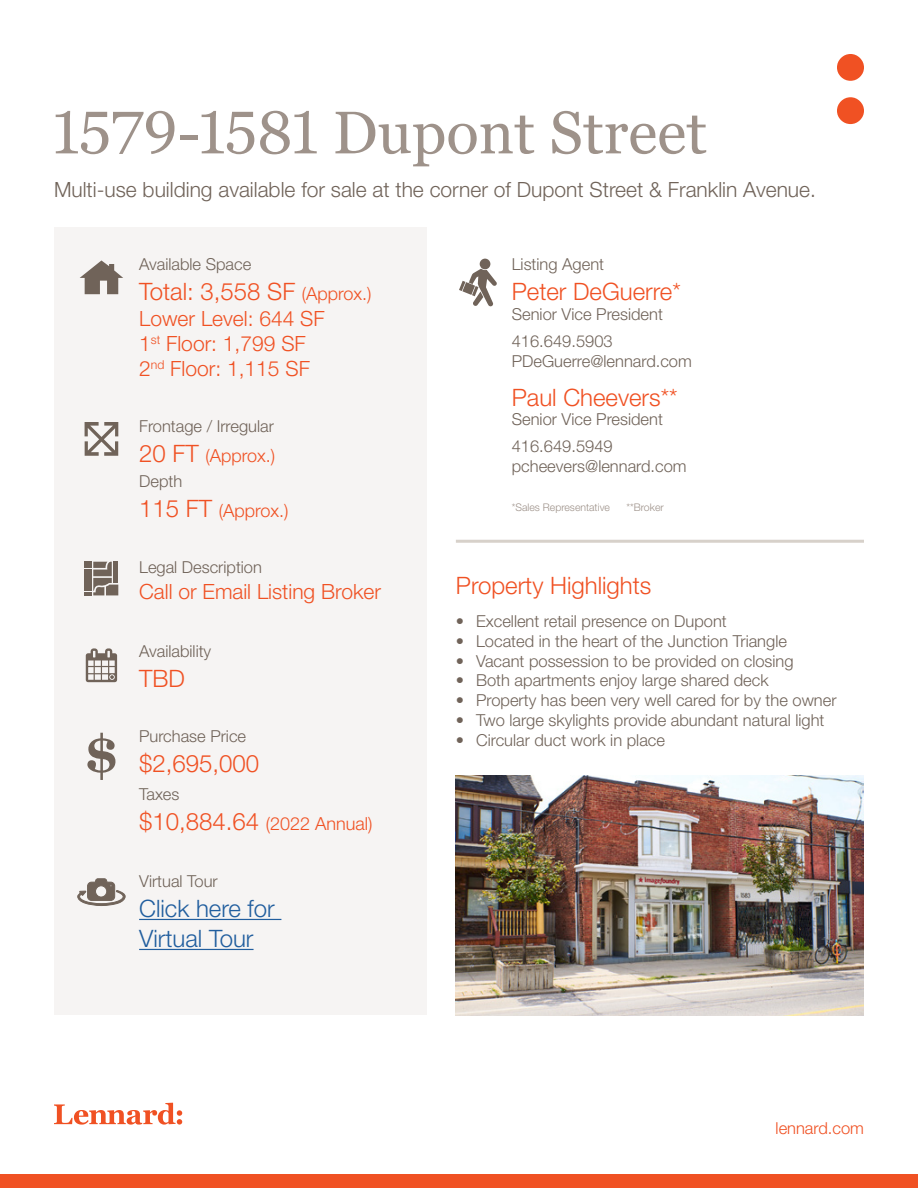
<style>
.page{position:relative;width:918px;height:1188px;background:#fff}
.page>*{position:absolute;margin:0;border:0;box-sizing:border-box;transform-origin:0 0}
.t1{font:60px "Georgia";color:#9e928a}
.t2{font:300 24px "Helvetica Neue LT Std";color:#f05123}
.t3{font:300 24px/30px "Helvetica Neue LT Std";color:#215e9e}
.t4{font:300 21px "Helvetica Neue LT Std";color:#706359}
.t5{font:300 21px/25.2px "Helvetica Neue LT Std";color:#f05123}
.t6{font:300 18px "Helvetica Neue LT Std";color:#f05123}
.t7{font:300 16.5px/26.5px "Helvetica Neue LT Std";color:#706359}
.t8{font:300 16.5px "Helvetica Neue LT Std";color:#f05123}
.t9{font:300 10.5px "Helvetica Neue LT Std";color:#9e928a}
.s1{font-size:18px}
.s2{font-size:24px}
</style>
<div class="page">
<div style="left:0;top:1174px;width:918px;height:14px;background:#f05123"></div>
<svg style="left:837px;top:54px;width:27px;height:70px"></svg>
<svg style="left:54px;top:1103px;width:128px;height:22px"></svg>
<div style="left:54px;top:227px;width:373px;height:788px;background:#f6f4f3"></div>
<svg style="left:87px;top:733px;width:28px;height:47px"></svg>
<svg style="left:459px;top:259px;width:38px;height:47px"></svg>
<hr style="left:456px;top:540px;width:408px;height:3px;background:#d7d1ca">
<svg style="left:86px;top:648px;width:31px;height:34px"></svg>
<svg style="left:85px;top:422px;width:33px;height:34px"></svg>
<svg style="left:80px;top:260px;width:43px;height:34px"></svg>
<hr style="left:139px;top:919px;width:142px;height:1px;background:#215e9e">
<hr style="left:139px;top:949px;width:115px;height:1px;background:#215e9e">
<svg style="left:78px;top:879px;width:47px;height:27px"></svg>
<svg style="left:85px;top:562px;width:33px;height:33px"></svg>
<img style="left:456px;top:776px;width:408px;height:239px">
<h1 class="t1" style="left:54px;top:96px;width:654px">1579-1581 Dupont Street</h1>
<p class="t4" style="left:54px;top:177px;width:763px">Multi-use building available for sale at the corner of Dupont Street &amp; Franklin Avenue.</p>
<p class="t7" style="left:139px;top:251px;width:114px">Available Space</p>
<h2 class="t2" style="left:139px;top:277px;width:234px">Total: 3,558 SF <span class="s1">(Approx.)</span></h2>
<p class="t5" style="left:139px;top:305px;width:187px">Lower Level: 644 SF<br>1<sup>st</sup> Floor: 1,799 SF<br>2<sup>nd</sup> Floor: 1,115 SF</p>
<p class="t7" style="left:139px;top:412px;width:136px">Frontage / Irregular</p>
<p class="t6" style="left:139px;top:444px;width:137px"><span class="s2">20 FT</span> (Approx.)</p>
<p class="t7" style="left:139px;top:467px;width:45px">Depth</p>
<p class="t6" style="left:139px;top:499px;width:151px"><span class="s2">115 FT</span> (Approx.)</p>
<p class="t7" style="left:139px;top:554px;width:124px">Legal Description</p>
<p class="t5" style="left:139px;top:578px;width:243px">Call or Email Listing Broker</p>
<p class="t7" style="left:139px;top:637px;width:74px">Availability</p>
<h2 class="t2" style="left:139px;top:663px;width:47px">TBD</h2>
<p class="t7" style="left:139px;top:723px;width:109px">Purchase Price</p>
<h2 class="t2" style="left:139px;top:749px;width:122px">$2,695,000</h2>
<p class="t7" style="left:139px;top:781px;width:42px">Taxes</p>
<p class="t6" style="left:139px;top:813px;width:235px"><span class="s2">$10,884.64</span> (2022 Annual)</p>
<p class="t7" style="left:139px;top:868px;width:80px">Virtual Tour</p>
<h2 class="t3" style="left:139px;top:893px;width:137px">Click here for<br>Virtual Tour</h2>
<p class="t7" style="left:512px;top:251px;width:94px">Listing Agent</p>
<h2 class="t2" style="left:512px;top:277px;width:170px">Peter DeGuerre*</h2>
<p class="t7" style="left:512px;top:301px;width:153px">Senior Vice President<br>416.649.5903</p>
<p class="t7" style="left:512px;top:347px;width:182px">PDeGuerre@lennard.com</p>
<h2 class="t2" style="left:512px;top:382px;width:167px">Paul Cheevers**</h2>
<p class="t7" style="left:512px;top:406px;width:153px">Senior Vice President<br>416.649.5949</p>
<p class="t7" style="left:512px;top:452px;width:176px">pcheevers@lennard.com</p>
<p class="t9" style="left:626px;top:501px;width:39px">**Broker</p>
<p class="t9" style="left:512px;top:501px;width:100px">*Sales Representative</p>
<h2 class="t2" style="left:456px;top:570px;width:197px">Property Highlights</h2>
<p class="t7" style="left:456px;top:608px;width:272px">• Excellent retail presence on Dupont</p>
<p class="t7" style="left:456px;top:627px;width:333px">• Located in the heart of the Junction Triangle</p>
<p class="t7" style="left:456px;top:647px;width:339px">• Vacant possession to be provided on closing</p>
<p class="t7" style="left:456px;top:667px;width:314px">• Both apartments enjoy large shared deck</p>
<p class="t7" style="left:456px;top:687px;width:382px">• Property has been very well cared for by the owner</p>
<p class="t7" style="left:456px;top:707px;width:370px">• Two large skylights provide abundant natural light</p>
<p class="t7" style="left:456px;top:726px;width:211px">• Circular duct work in place</p>
<p class="t8" style="left:776px;top:1118px;width:90px">lennard.com</p>
</div>
